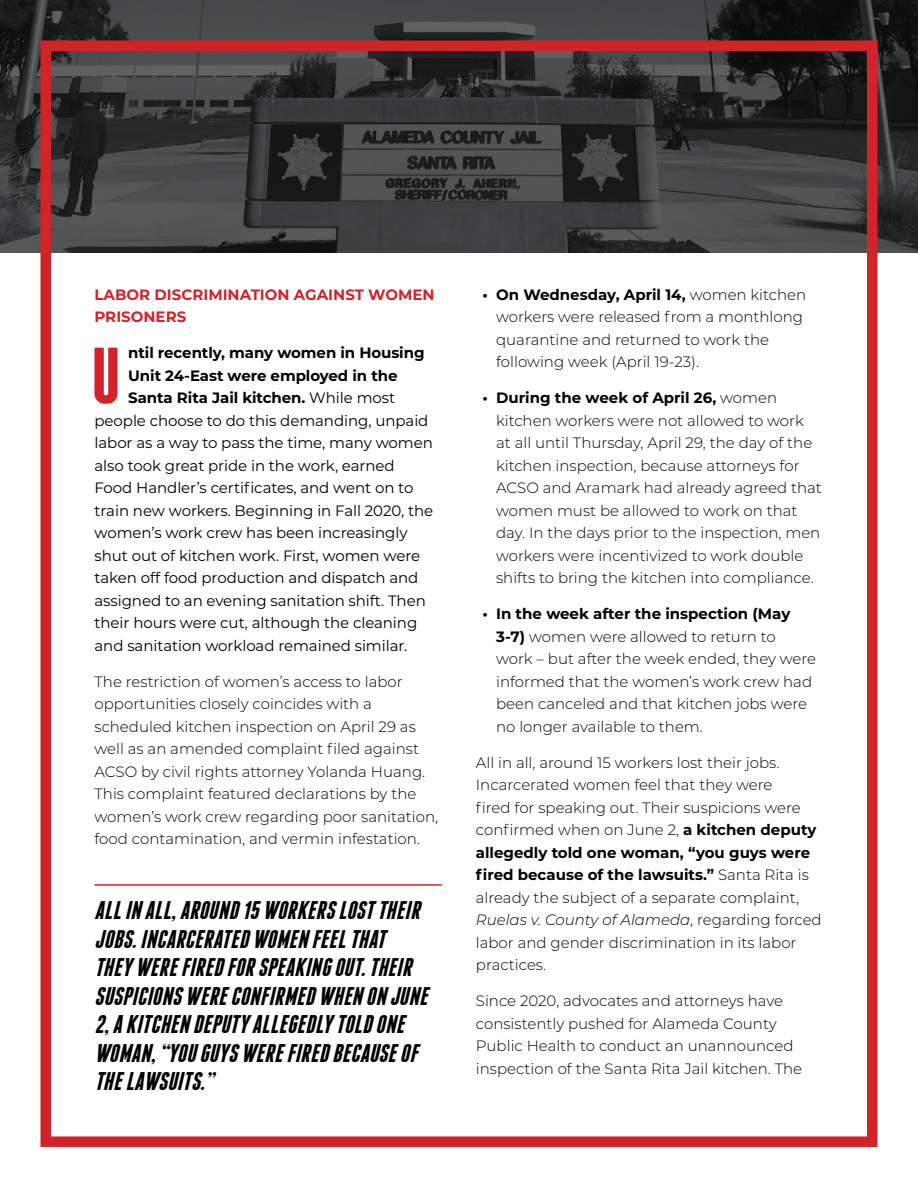
<style>
.page{position:relative;width:918px;height:1188px;background:#fff}
.page>*{position:absolute;margin:0;border:0;box-sizing:border-box;transform-origin:0 0}
.t1{font:700 79.35px "Franchise";color:#d2232a}
.t2{font:italic 700 25.5px/28.5px "Franchise";color:#000}
.t3{font:300 15px/22.5px "Montserrat";color:#000}
.t4{font:15px "Montserrat";letter-spacing:-.005em;color:#000}
.t5{font:700 15px "Montserrat";letter-spacing:-.005em;color:#000}
.t6{font:700 15px/22.5px "Montserrat";color:#d2232a}
.s1{font-weight:400}
.s2{font-weight:700}
.s3{font-style:italic}
</style>
<div class="page">
<svg style="left:0;top:0;width:918px;height:253px;background:#383939"></svg>
<div style="left:40px;top:40px;width:838px;height:1107px;border:10px solid #d2232a"></div>
<hr style="left:94px;top:884px;width:348px;height:2px;background:#d2232a">
<p class="t6" style="left:94px;top:282px;width:342px">LABOR DISCRIMINATION AGAINST WOMEN<br>PRISONERS</p>
<h1 class="t1" style="left:92px;top:338px;width:30px">U</h1>
<p class="t5" style="left:128px;top:342px;width:298px">ntil recently, many women in Housing</p>
<p class="t5" style="left:128px;top:364px;width:271px">Unit 24-East were employed in the</p>
<p class="t5" style="left:128px;top:387px;width:269px">Santa Rita Jail kitchen. <span class="s1">While most</span></p>
<p class="t4" style="left:95px;top:410px;width:335px">people choose to do this demanding, unpaid</p>
<p class="t4" style="left:95px;top:433px;width:340px">labor as a way to pass the time, many women</p>
<p class="t4" style="left:95px;top:455px;width:302px">also took great pride in the work, earned</p>
<p class="t4" style="left:95px;top:478px;width:320px">Food Handler’s certificates, and went on to</p>
<p class="t4" style="left:95px;top:500px;width:340px">train new workers. Beginning in Fall 2020, the</p>
<p class="t4" style="left:95px;top:523px;width:315px">women’s work crew has been increasingly</p>
<p class="t4" style="left:95px;top:545px;width:327px">shut out of kitchen work. First, women were</p>
<p class="t4" style="left:95px;top:568px;width:325px">taken off food production and dispatch and</p>
<p class="t4" style="left:95px;top:590px;width:333px">assigned to an evening sanitation shift. Then</p>
<p class="t4" style="left:95px;top:613px;width:324px">their hours were cut, although the cleaning</p>
<p class="t4" style="left:95px;top:635px;width:314px">and sanitation workload remained similar.</p>
<p class="t3" style="left:95px;top:670px;width:345px">The restriction of women’s access to labor opportunities closely coincides with a scheduled kitchen inspection on April 29 as well as an amended complaint filed against ACSO by civil rights attorney Yolanda Huang.<br>This complaint featured declarations by the women’s work crew regarding poor sanitation, food contamination, and vermin infestation.</p>
<p class="t2" style="left:94px;top:896px;width:340px">ALLIN ALL,AROUND15WORKERSLOSTTHEIR JOBS.INCARCERATEDWOMEN FEELTHAT THEYWEREFIREDFOR SPEAKINGOUT.THEIR SUSPICIONSWERECONFIRMEDWHEN ON JUNE 2,AKITCHEN DEPUTYALLEGEDLYTOLDONE WOMAN,“YOUGUYSWEREFIREDBECAUSEOF THELAWSUITS.”</p>
<p class="t3" style="left:496px;top:283px;width:312px;text-indent:-14px"><span class="s2">• On Wednesday, April 14,</span> women kitchen workers were released from a monthlong quarantine and returned to work the following week (April 19-23).</p>
<p class="t3" style="left:496px;top:386px;width:327px;text-indent:-14px"><span class="s2">• During the week of April 26,</span> women kitchen workers were not allowed to work at all until Thursday, April 29, the day of the kitchen inspection, because attorneys for ACSO and Aramark had already agreed that women must be allowed to work on that day. In the days prior to the inspection, men workers were incentivized to work double shifts to bring the kitchen into compliance.</p>
<p class="t3" style="left:496px;top:602px;width:322px;text-indent:-14px"><span class="s2">• In the week after the inspection (May 3-7)</span> women were allowed to return to<br>work – but after the week ended, they were informed that the women’s work crew had been canceled and that kitchen jobs were no longer available to them.</p>
<p class="t3" style="left:476px;top:751px;width:347px">All in all, around 15 workers lost their jobs.<br>Incarcerated women feel that they were<br>fired for speaking out. Their suspicions were confirmed when on June 2, <span class="s2">a kitchen deputy allegedly told one woman, “you guys were fired because of the lawsuits.”</span> Santa Rita is already the subject of a separate complaint, <span class="s3">Ruelas v. County of Alameda</span>, regarding forced labor and gender discrimination in its labor practices.</p>
<p class="t3" style="left:476px;top:989px;width:328px">Since 2020, advocates and attorneys have consistently pushed for Alameda County Public Health to conduct an unannounced inspection of the Santa Rita Jail kitchen. The</p>
</div>
